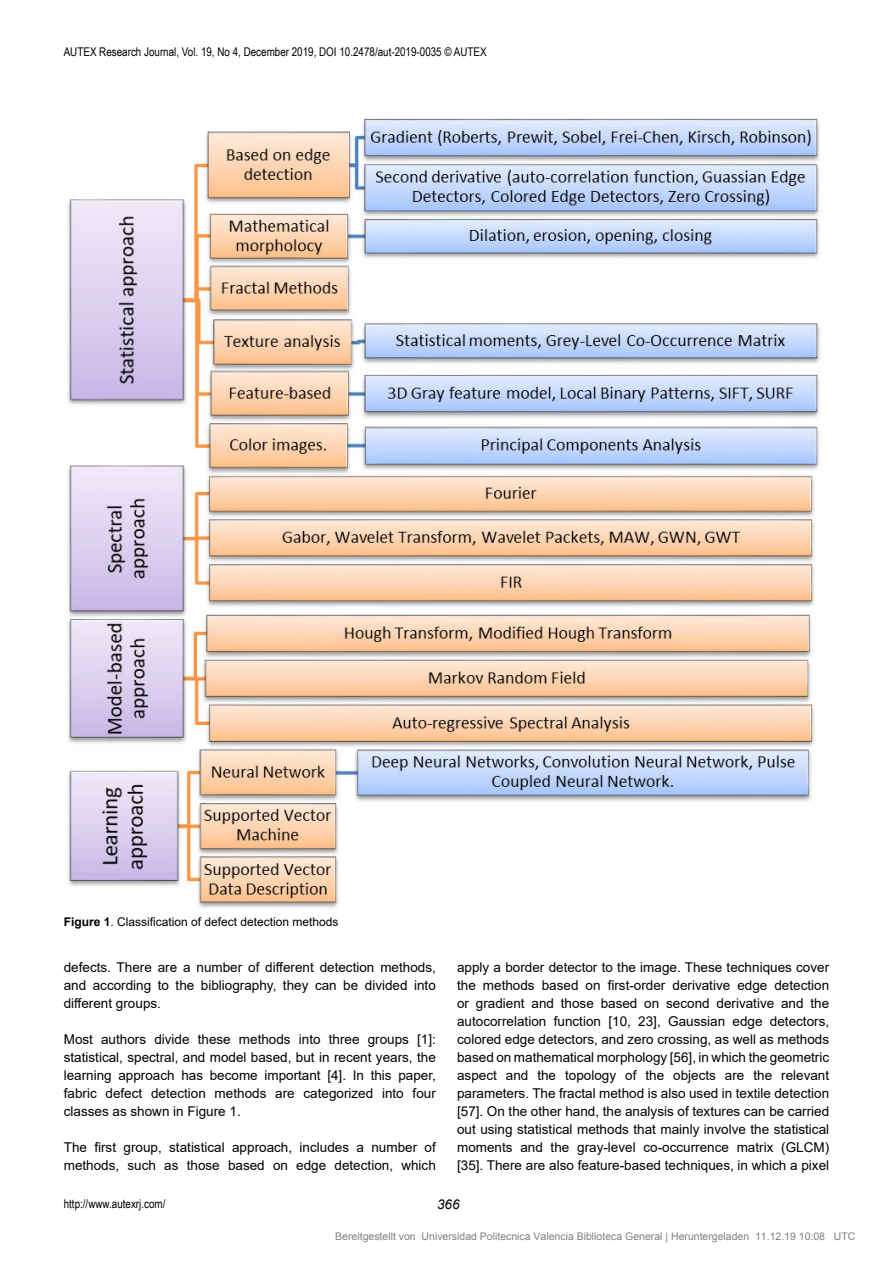
<style>
.page{position:relative;width:893px;height:1263px;background:#fff}
.page>*{position:absolute;margin:0;border:0;box-sizing:border-box;transform-origin:0 0}
.t1{font:13.5px/18px "Arial";color:#000;text-align:justify}
.t2{font:italic 13.5px "Arial";color:#000}
.t3{font:12px "Arial Narrow";color:#000}
.t4{font:12px "Arial";color:#000}
.t5{font:10.5px "Arial";color:#808080}
.s1{font-weight:700}
</style>
<div class="page">
<img style="left:68px;top:118px;width:753px;height:790px">
<p class="t3" style="left:64px;top:43px;width:424px">AUTEX Research Journal, Vol. 19, No 4, December 2019, DOI 10.2478/aut-2019-0035 © AUTEX</p>
<p class="t4" style="left:64px;top:913px;width:276px"><span class="s1">Figure 1</span>. Classification of defect detection methods</p>
<p class="t1" style="left:64px;top:958px;width:374px">defects. There are a number of different detection methods, and according to the bibliography, they can be divided into different groups.</p>
<p class="t1" style="left:64px;top:1030px;width:374px">Most authors divide these methods into three groups [1]: statistical, spectral, and model based, but in recent years, the learning approach has become important [4]. In this paper, fabric defect detection methods are categorized into four classes as shown in Figure 1.</p>
<p class="t1" style="left:64px;top:1138px;width:374px">The first group, statistical approach, includes a number of methods, such as those based on edge detection, which</p>
<p class="t1" style="left:457px;top:958px;width:374px">apply a border detector to the image. These techniques cover the methods based on first-order derivative edge detection or gradient and those based on second derivative and the autocorrelation function [10, 23], Gaussian edge detectors, colored edge detectors, and zero crossing, as well as methods based on mathematical morphology [56], in which the geometric aspect and the topology of the objects are the relevant parameters. The fractal method is also used in textile detection [57]. On the other hand, the analysis of textures can be carried out using statistical methods that mainly involve the statistical moments and the gray-level co-occurrence matrix (GLCM) [35]. There are also feature-based techniques, in which a pixel</p>
<p class="t3" style="left:64px;top:1195px;width:103px">http://www.autexrj.com/</p>
<p class="t2" style="left:437px;top:1196px;width:24px">366</p>
<p class="t5" style="left:335px;top:1233px;width:522px">Bereitgestellt von Universidad Politecnica Valencia Biblioteca General | Heruntergeladen 11.12.19 10:08 UTC</p>
</div>
